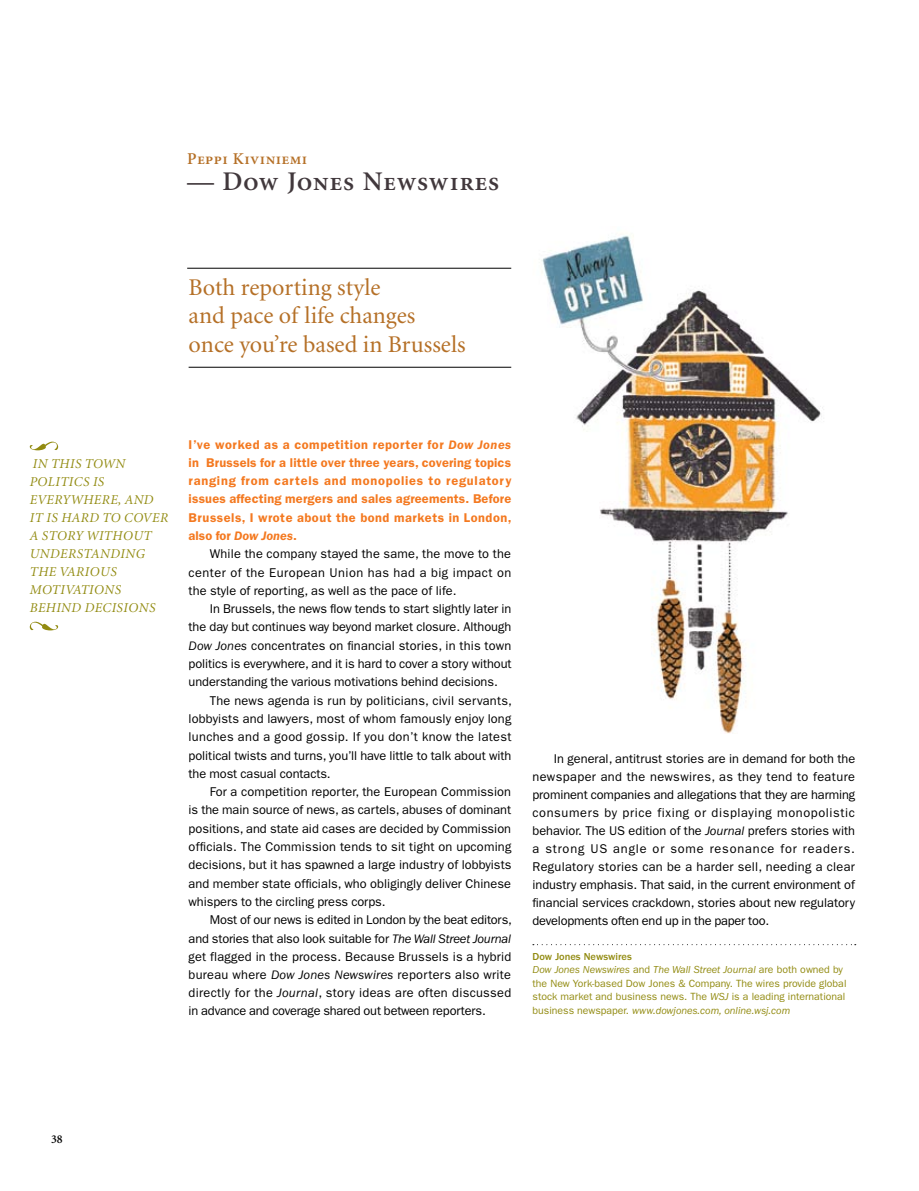
<style>
.page{position:relative;width:919px;height:1191px;background:#fff}
.page>*{position:absolute;margin:0;border:0;box-sizing:border-box;transform-origin:0 0}
.t1{font:27px "Minion Semibold SC";letter-spacing:.02em;color:#41383c}
.t2{font:24px/28.5px "Minion";letter-spacing:-.005em;color:#b57027}
.t3{font:16.5px "Minion Semibold SC";letter-spacing:.02em;color:#b57027}
.t4{font:italic 13.5px/18px "Minion";letter-spacing:.035em;color:#928b11}
.t5{font:12.75px/18.3px "ITC Franklin Gothic Std";letter-spacing:-.005em;color:#000;text-align:justify}
.t6{font:600 12.75px/18.1px "ITC Franklin Gothic Std";letter-spacing:.04em;color:#f47920;text-align:justify}
.t7{font:600 12px "Minion";color:#000}
.t8{font:10.5px/13.5px "ITC Franklin Gothic Std";color:#928b11}
.s1{font-style:italic}
.s2{font-weight:500}
</style>
<div class="page">
<svg style="left:533px;top:944px;width:322px;height:1px"></svg>
<hr style="left:189px;top:367px;width:322px;height:1px;background:#000">
<hr style="left:187px;top:268px;width:324px;height:1px;background:#000">
<img style="left:541px;top:235px;width:282px;height:498px">
<svg style="left:30px;top:441px;width:28px;height:9px"></svg>
<svg style="left:30px;top:621px;width:28px;height:9px"></svg>
<p class="t3" style="left:187px;top:150px;width:122px">Peppi Kiviniemi</p>
<h1 class="t1" style="left:187px;top:168px;width:314px">— Dow Jones Newswires</h1>
<h2 class="t2" style="left:189px;top:274px;width:278px">Both reporting style<br>and pace of life changes once you’re based in Brussels</h2>
<p class="t4" style="left:30px;top:455px;width:140px">IN THIS TOWN<br>POLITICS IS<br>EVERYWHERE, AND<br>IT IS HARD TO COVER<br>A STORY WITHOUT<br>UNDERSTANDING<br>THE VARIOUS<br>MOTIVATIONS<br>BEHIND DECISIONS</p>
<p class="t6" style="left:189px;top:435px;width:324px">I’ve worked as a competition reporter for <span class="s1">Dow Jones </span>in Brussels for a little over three years, covering topics ranging from cartels and monopolies to regulatory issues affecting mergers and sales agreements. Before Brussels, I wrote about the bond markets in London, also for <span class="s1">Dow Jones</span>.</p>
<p class="t5" style="left:189px;top:545px;width:324px;text-indent:21px">While the company stayed the same, the move to the center of the European Union has had a big impact on the style of reporting, as well as the pace of life.</p>
<p class="t5" style="left:189px;top:600px;width:324px;text-indent:21px">In Brussels, the news flow tends to start slightly later in the day but continues way beyond market closure. Although <span class="s1">Dow Jones</span> concentrates on financial stories, in this town politics is everywhere, and it is hard to cover a story without understanding the various motivations behind decisions.</p>
<p class="t5" style="left:189px;top:691px;width:325px;text-indent:21px">The news agenda is run by politicians, civil servants, lobbyists and lawyers, most of whom famously enjoy long lunches and a good gossip. If you don’t know the latest political twists and turns, you’ll have little to talk about with the most casual contacts.</p>
<p class="t5" style="left:189px;top:782px;width:324px;text-indent:21px">For a competition reporter, the European Commission is the main source of news, as cartels, abuses of dominant positions, and state aid cases are decided by Commission officials. The Commission tends to sit tight on upcoming decisions, but it has spawned a large industry of lobbyists and member state officials, who obligingly deliver Chinese whispers to the circling press corps.</p>
<p class="t5" style="left:189px;top:911px;width:325px;text-indent:21px">Most of our news is edited in London by the beat editors, and stories that also look suitable for <span class="s1">The Wall Street Journal </span>get flagged in the process. Because Brussels is a hybrid bureau where <span class="s1">Dow Jones Newswires</span> reporters also write directly for the <span class="s1">Journal</span>, story ideas are often discussed in advance and coverage shared out between reporters.</p>
<p class="t5" style="left:532px;top:750px;width:324px;text-indent:21px">In general, antitrust stories are in demand for both the newspaper and the newswires, as they tend to feature prominent companies and allegations that they are harming consumers by price fixing or displaying monopolistic behavior. The US edition of the <span class="s1">Journal</span> prefers stories with a strong US angle or some resonance for readers.<br>Regulatory stories can be a harder sell, needing a clear industry emphasis. That said, in the current environment of financial services crackdown, stories about new regulatory developments often end up in the paper too.</p>
<p class="t8" style="left:532px;top:949px;width:315px"><span class="s2">Dow Jones Newswires<br></span><span class="s1">Dow Jones Newswires</span> and <span class="s1">The Wall Street Journal</span> are both owned by the New York-based Dow Jones &amp; Company. The wires provide global stock market and business news. The <span class="s1">WSJ</span> is a leading international business newspaper. <span class="s1">www.dowjones.com, online.wsj.com</span></p>
<p class="t7" style="left:51px;top:1132px;width:13px">38</p>
</div>
